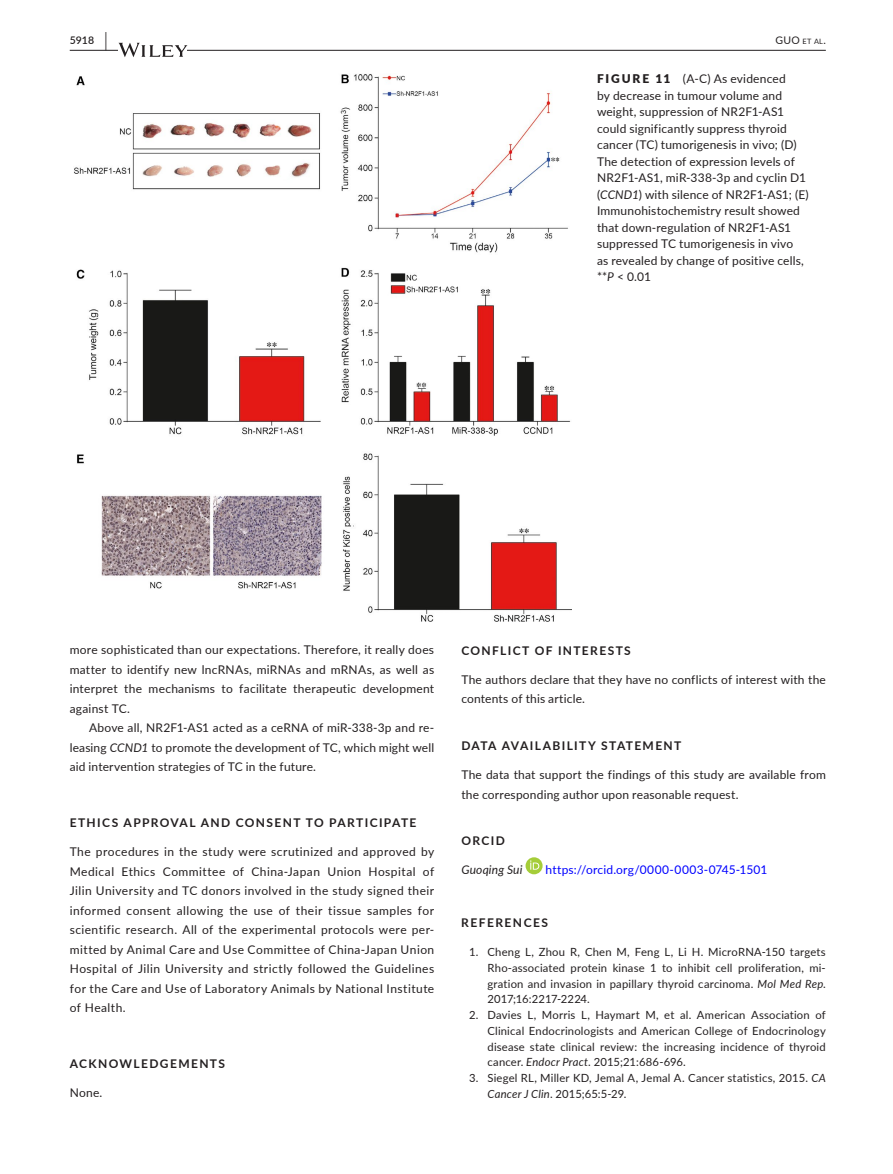
<style>
.page{position:relative;width:893px;height:1174px;background:#fff}
.page>*{position:absolute;margin:0;border:0;box-sizing:border-box;transform-origin:0 0}
.t1{font:12px/19.5px "Lato";letter-spacing:.015em;color:#231f20;text-align:justify}
.t2{font:700 12px "Lato";letter-spacing:.115em;color:#231f20}
.t3{font:12px "Lato";letter-spacing:.015em;color:#00f}
.t4{font:italic 12px "Lato";letter-spacing:.015em;color:#231f20}
.t5{font:11.25px/15.8px "Lato";letter-spacing:.015em;color:#231f20;text-align:justify}
.t6{font:10.5px "Lato";color:#231f20}
.t7{font:600 10.5px "Lato";color:#231f20}
.s1{font-size:19.5px}
.s2{font-size:7.35px}
.s3{font-weight:900}
.s4{font-style:italic}
</style>
<div class="page">
<hr style="left:70px;top:50px;width:756px;height:1px;background:#231f20">
<svg style="left:119px;top:43px;width:68px;height:14px"></svg>
<svg style="left:526px;top:857px;width:17px;height:17px"></svg>
<svg style="left:530px;top:860px;width:9px;height:9px"></svg>
<img style="left:74px;top:74px;width:497px;height:547px">
<p class="t7" style="left:70px;top:33px;width:39px">5918 <span class="s1">|</span></p>
<p class="t6" style="left:776px;top:33px;width:52px">GUO <span class="s2">et al</span>.</p>
<p class="t1" style="left:597px;top:70px;width:213px;line-height:16.5px;text-align:left"><span class="s3">FIGURE 11</span> (A‐C) As evidenced<br>by decrease in tumour volume and weight, suppression of NR2F1‐AS1 could significantly suppress thyroid cancer (TC) tumorigenesis in vivo; (D)<br>The detection of expression levels of NR2F1‐AS1, miR‐338‐3p and cyclin D1 (<span class="s4">CCND1</span>) with silence of NR2F1‐AS1; (E)<br>Immunohistochemistry result showed that down‐regulation of NR2F1‐AS1 suppressed TC tumorigenesis in vivo<br>as revealed by change of positive cells, **<span class="s4">P</span> &lt; 0.01</p>
<p class="t1" style="left:70px;top:640px;width:366px">more sophisticated than our expectations. Therefore, it really does matter to identify new lncRNAs, miRNAs and mRNAs, as well as interpret the mechanisms to facilitate therapeutic development against TC.</p>
<p class="t1" style="left:70px;top:718px;width:366px;text-indent:20px">Above all, NR2F1‐AS1 acted as a ceRNA of miR‐338‐3p and re‐ leasing <span class="s4">CCND1</span> to promote the development of TC, which might well aid intervention strategies of TC in the future.</p>
<p class="t2" style="left:70px;top:813px;width:348px">ETHICS APPROVAL AND CONSENT TO PARTICIPATE</p>
<p class="t1" style="left:70px;top:841px;width:366px">The procedures in the study were scrutinized and approved by Medical Ethics Committee of China‐Japan Union Hospital of Jilin University and TC donors involved in the study signed their informed consent allowing the use of their tissue samples for scientific research. All of the experimental protocols were per‐ mitted by Animal Care and Use Committee of China‐Japan Union Hospital of Jilin University and strictly followed the Guidelines for the Care and Use of Laboratory Animals by National Institute of Health.</p>
<p class="t2" style="left:70px;top:1054px;width:157px">ACKNOWLEDGEMENTS</p>
<p class="t1" style="left:70px;top:1082px;width:34px">None.</p>
<p class="t2" style="left:461px;top:641px;width:171px">CONFLICT OF INTERESTS</p>
<p class="t1" style="left:461px;top:669px;width:366px">The authors declare that they have no conflicts of interest with the contents of this article.</p>
<p class="t2" style="left:461px;top:736px;width:221px">DATA AVAILABILITY STATEMENT</p>
<p class="t1" style="left:461px;top:764px;width:366px">The data that support the findings of this study are available from the corresponding author upon reasonable request.</p>
<p class="t2" style="left:461px;top:832px;width:45px">ORCID</p>
<p class="t4" style="left:461px;top:861px;width:63px">Guoqing Sui</p>
<p class="t3" style="left:546px;top:861px;width:223px">https://orcid.org/0000-0003-0745-1501</p>
<p class="t2" style="left:461px;top:913px;width:88px">REFERENCES</p>
<p class="t5" style="left:487px;top:943px;width:340px;text-indent:-18px">1. Cheng L, Zhou R, Chen M, Feng L, Li H. MicroRNA‐150 targets Rho‐associated protein kinase 1 to inhibit cell proliferation, mi‐ gration and invasion in papillary thyroid carcinoma. <span class="s4">Mol Med Rep</span>.<br>2017;16:2217‐2224.</p>
<p class="t5" style="left:487px;top:1006px;width:340px;text-indent:-18px">2. Davies L, Morris L, Haymart M, et al. American Association of Clinical Endocrinologists and American College of Endocrinology disease state clinical review: the increasing incidence of thyroid cancer. <span class="s4">Endocr Pract</span>. 2015;21:686‐696.</p>
<p class="t5" style="left:488px;top:1069px;width:340px;text-indent:-18px">3. Siegel RL, Miller KD, Jemal A, Jemal A. Cancer statistics, 2015. <span class="s4">CA<br>Cancer J Clin</span>. 2015;65:5‐29.</p>
</div>
